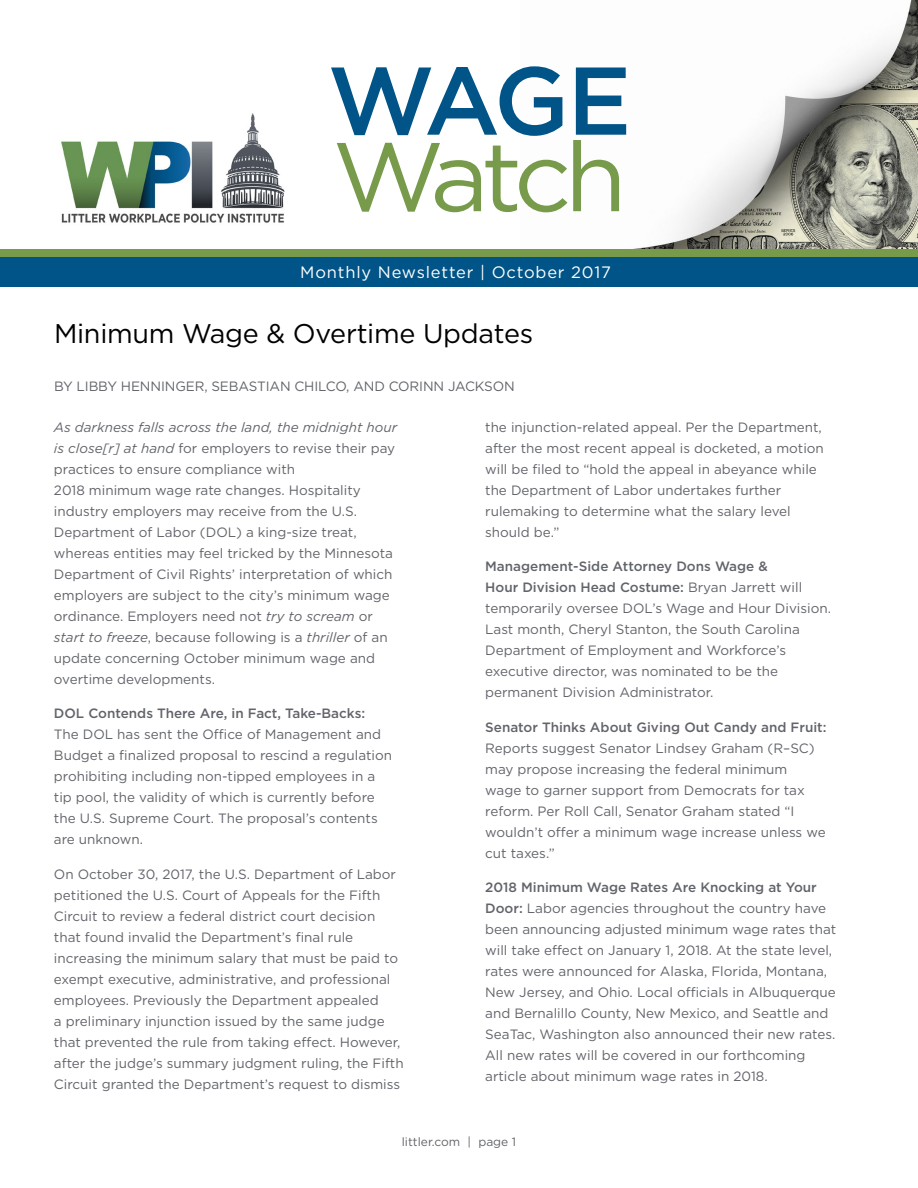
<style>
.page{position:relative;width:918px;height:1188px;background:#fff}
.page>*{position:absolute;margin:0;border:0;box-sizing:border-box;transform-origin:0 0}
.t1{font:97.5px "Gotham";letter-spacing:-.08em;color:#779b4b;scale:1.04 1}
.t2{font:500 96px "Gotham";color:#005487}
.t3{font:27px "Gotham";letter-spacing:-.01em;color:#000}
.t4{font:16.5px "Gotham";letter-spacing:.05em;color:#fff}
.t5{font:13.5px/21px "Gotham";color:#61646a}
.t6{font:500 13.5px "Gotham";color:#61646a}
.t7{font:12px "Gotham";color:#61646a}
.s1{font-style:italic}
.s2{font-weight:500}
</style>
<div class="page">
<img style="left:633px;top:0;width:285px;height:249px">
<img style="left:60px;top:113px;width:225px;height:110px">
<div style="left:0;top:256px;width:918px;height:31px;background:#005487"></div>
<div style="left:0;top:249px;width:918px;height:7px;background:#779b4b"></div>
<h2 class="t2" style="left:328px;top:38px;width:305px">WAGE</h2>
<h1 class="t1" style="left:332px;top:114px;width:285px">Watch</h1>
<p class="t4" style="left:300px;top:262px;width:312px">Monthly Newsletter | October 2017</p>
<h3 class="t3" style="left:54px;top:316px;width:481px">Minimum Wage &amp; Overtime Updates</h3>
<p class="t5" style="left:54px;top:376px;width:462px">BY LIBBY HENNINGER, SEBASTIAN CHILCO, AND CORINN JACKSON</p>
<p class="t5" style="left:54px;top:416px;width:345px"><span class="s1">As darkness falls across the land, the midnight hour is close[r] at hand</span> for employers to revise their pay practices to ensure compliance with<br>2018 minimum wage rate changes. Hospitality industry employers may receive from the U.S.<br>Department of Labor (DOL) a king-size treat, whereas entities may feel tricked by the Minnesota Department of Civil Rights’ interpretation of which employers are subject to the city’s minimum wage ordinance. Employers need not <span class="s1">try to scream</span> or <span class="s1">start to freeze</span>, because following is a <span class="s1">thriller</span> of an update concerning October minimum wage and overtime developments.</p>
<p class="t6" style="left:54px;top:705px;width:313px">DOL Contends There Are, in Fact, Take-Backs:</p>
<p class="t5" style="left:54px;top:724px;width:340px">The DOL has sent the Office of Management and Budget a finalized proposal to rescind a regulation prohibiting including non-tipped employees in a tip pool, the validity of which is currently before the U.S. Supreme Court. The proposal’s contents are unknown.</p>
<p class="t5" style="left:54px;top:863px;width:351px">On October 30, 2017, the U.S. Department of Labor petitioned the U.S. Court of Appeals for the Fifth Circuit to review a federal district court decision that found invalid the Department’s final rule increasing the minimum salary that must be paid to exempt executive, administrative, and professional employees. Previously the Department appealed<br>a preliminary injunction issued by the same judge that prevented the rule from taking effect. However, after the judge’s summary judgment ruling, the Fifth Circuit granted the Department’s request to dismiss</p>
<p class="t5" style="left:485px;top:416px;width:340px">the injunction-related appeal. Per the Department, after the most recent appeal is docketed, a motion will be filed to “hold the appeal in abeyance while the Department of Labor undertakes further rulemaking to determine what the salary level should be.”</p>
<p class="t5" style="left:485px;top:556px;width:347px"><span class="s2">Management-Side Attorney Dons Wage &amp;<br>Hour Division Head Costume:</span> Bryan Jarrett will temporarily oversee DOL’s Wage and Hour Division.<br>Last month, Cheryl Stanton, the South Carolina Department of Employment and Workforce’s executive director, was nominated to be the permanent Division Administrator.</p>
<p class="t6" style="left:485px;top:718px;width:343px">Senator Thinks About Giving Out Candy and Fruit:</p>
<p class="t5" style="left:485px;top:737px;width:342px">Reports suggest Senator Lindsey Graham (R–SC) may propose increasing the federal minimum wage to garner support from Democrats for tax reform. Per Roll Call, Senator Graham stated “I wouldn’t offer a minimum wage increase unless we cut taxes.”</p>
<p class="t5" style="left:485px;top:877px;width:353px"><span class="s2">2018 Minimum Wage Rates Are Knocking at Your Door:</span> Labor agencies throughout the country have been announcing adjusted minimum wage rates that will take effect on January 1, 2018. At the state level, rates were announced for Alaska, Florida, Montana, New Jersey, and Ohio. Local officials in Albuquerque and Bernalillo County, New Mexico, and Seattle and SeaTac, Washington also announced their new rates.<br>All new rates will be covered in our forthcoming article about minimum wage rates in 2018.</p>
<p class="t7" style="left:402px;top:1134px;width:116px">littler.com | page 1</p>
</div>
